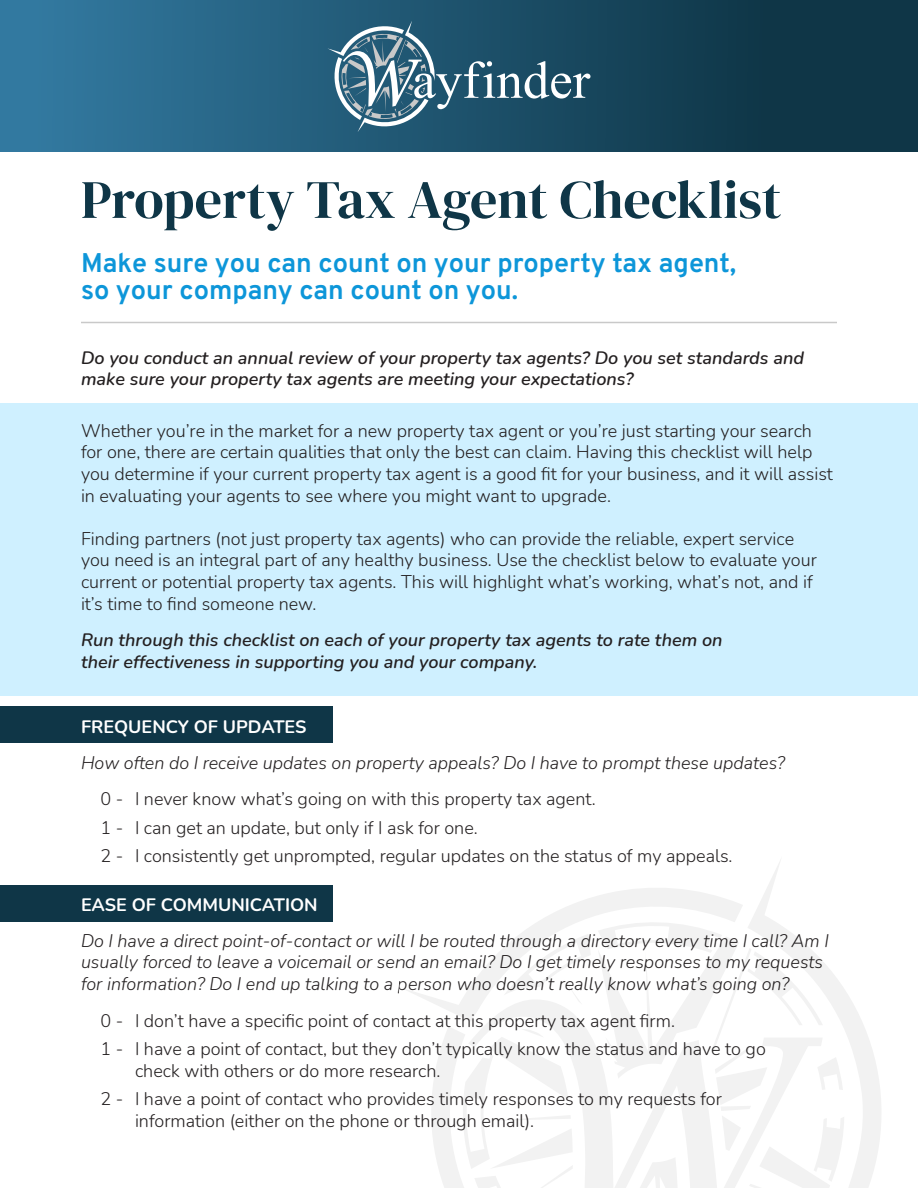
<style>
.page{position:relative;width:918px;height:1188px;background:#fff}
.page>*{position:absolute;margin:0;border:0;box-sizing:border-box;transform-origin:0 0}
.t1{font:54px "DM Serif Display";color:#0f3647}
.t2{font:700 27px "Overpass";color:#0d96d9}
.t3{font:300 18px/21.6px "Nunito";color:#231f20}
.t4{font:italic 300 18px/21.6px "Nunito";color:#231f20}
.t5{font:italic 600 18px/21.6px "Nunito";color:#231f20}
.t6{font:700 18px "Nunito";color:#fff}
</style>
<div class="page">
<div style="left:0;top:0;width:918px;height:151px;background:linear-gradient(to right,#337aa1,#0a2c3a)"></div>
<div style="left:0;top:885px;width:333px;height:37px;background:#0f3647"></div>
<div style="left:0;top:706px;width:333px;height:37px;background:#0f3647"></div>
<div style="left:0;top:404px;width:918px;height:292px;background:#cff0ff"></div>
<svg style="left:327px;top:22px;width:264px;height:110px"></svg>
<hr style="left:81px;top:322px;width:756px;height:1px;background:#c9c9c9">
<svg style="left:405px;top:862px;width:476px;height:326px"></svg>
<svg style="left:504px;top:934px;width:87px;height:71px"></svg>
<svg style="left:598px;top:919px;width:246px;height:269px"></svg>
<svg style="left:461px;top:1029px;width:112px;height:159px"></svg>
<p class="t1" style="left:81px;top:168px;width:702px">Property Tax Agent Checklist</p>
<p class="t2" style="left:81px;top:243px;width:657px">Make sure you can count on your property tax agent,</p>
<p class="t2" style="left:81px;top:270px;width:439px">so your company can count on you.</p>
<p class="t5" style="left:81px;top:346px;width:725px">Do you conduct an annual review of your property tax agents? Do you set standards and make sure your property tax agents are meeting your expectations?</p>
<p class="t3" style="left:81px;top:419px;width:753px">Whether you’re in the market for a new property tax agent or you’re just starting your search for one, there are certain qualities that only the best can claim. Having this checklist will help you determine if your current property tax agent is a good fit for your business, and it will assist in evaluating your agents to see where you might want to upgrade.</p>
<p class="t3" style="left:81px;top:527px;width:737px">Finding partners (not just property tax agents) who can provide the reliable, expert service you need is an integral part of any healthy business. Use the checklist below to evaluate your current or potential property tax agents. This will highlight what’s working, what’s not, and if it’s time to find someone new.</p>
<p class="t5" style="left:81px;top:629px;width:643px">Run through this checklist on each of your property tax agents to rate them on their effectiveness in supporting you and your company.</p>
<p class="t6" style="left:81px;top:714px;width:227px">FREQUENCY OF UPDATES</p>
<p class="t4" style="left:81px;top:751px;width:705px">How often do I receive updates on property appeals? Do I have to prompt these updates?</p>
<p class="t3" style="left:100px;top:788px;width:497px">0 - I never know what’s going on with this property tax agent.</p>
<p class="t3" style="left:100px;top:816px;width:379px">1 - I can get an update, but only if I ask for one.</p>
<p class="t3" style="left:100px;top:845px;width:634px">2 - I consistently get unprompted, regular updates on the status of my appeals.</p>
<p class="t6" style="left:81px;top:892px;width:238px">EASE OF COMMUNICATION</p>
<p class="t4" style="left:81px;top:929px;width:749px">Do I have a direct point-of-contact or will I be routed through a directory every time I call? Am I usually forced to leave a voicemail or send an email? Do I get timely responses to my requests for information? Do I end up talking to a person who doesn’t really know what’s going on?</p>
<p class="t3" style="left:100px;top:1009px;width:576px">0 - I don’t have a specific point of contact at this property tax agent firm.</p>
<p class="t3" style="left:135px;top:1037px;width:632px;text-indent:-35px">1 - I have a point of contact, but they don’t typically know the status and have to go check with others or do more research.</p>
<p class="t3" style="left:135px;top:1088px;width:588px;text-indent:-35px">2 - I have a point of contact who provides timely responses to my requests for information (either on the phone or through email).</p>
</div>
